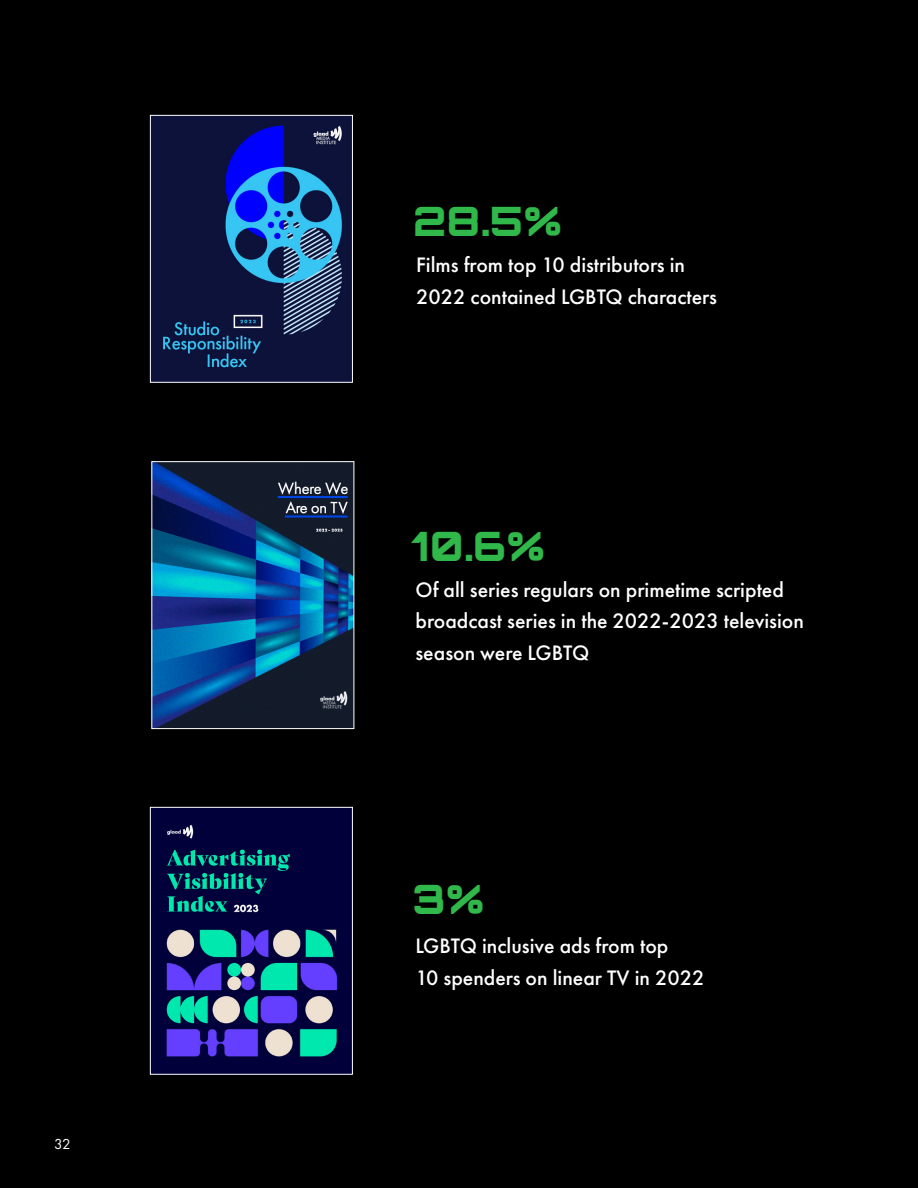
<style>
.page{position:relative;width:918px;height:1188px;background:#000}
.page>*{position:absolute;margin:0;border:0;box-sizing:border-box;transform-origin:0 0}
.t1{font:900 40.5px "Orbitron";color:#30b84a}
.t2{font:500 21.75px/31.5px "Futura PT";color:#fff}
.t3{font:15px "Futura PT";color:#fff}
</style>
<div class="page">
<img style="left:152px;top:117px;width:199px;height:264px">
<div style="left:150px;top:115px;width:203px;height:268px;border:1px solid #fff"></div>
<img style="left:154px;top:463px;width:198px;height:264px">
<div style="left:152px;top:461px;width:202px;height:268px;border:1px solid #fff"></div>
<img style="left:152px;top:809px;width:199px;height:264px">
<div style="left:150px;top:807px;width:203px;height:268px;border:1px solid #fff"></div>
<p class="t3" style="left:54px;top:1135px;width:18px">32</p>
<p class="t1" style="left:413px;top:196px;width:151px">28.5%</p>
<p class="t2" style="left:416px;top:249px;width:302px">Films from top 10 distributors in<br>2022 contained LGBTQ characters</p>
<p class="t1" style="left:411px;top:522px;width:136px">10.6%</p>
<p class="t2" style="left:416px;top:574px;width:390px">Of all series regulars on primetime scripted broadcast series in the 2022-2023 television season were LGBTQ</p>
<p class="t1" style="left:412px;top:875px;width:74px">3%</p>
<p class="t2" style="left:415px;top:930px;width:291px">LGBTQ inclusive ads from top<br>10 spenders on linear TV in 2022</p>
</div>
